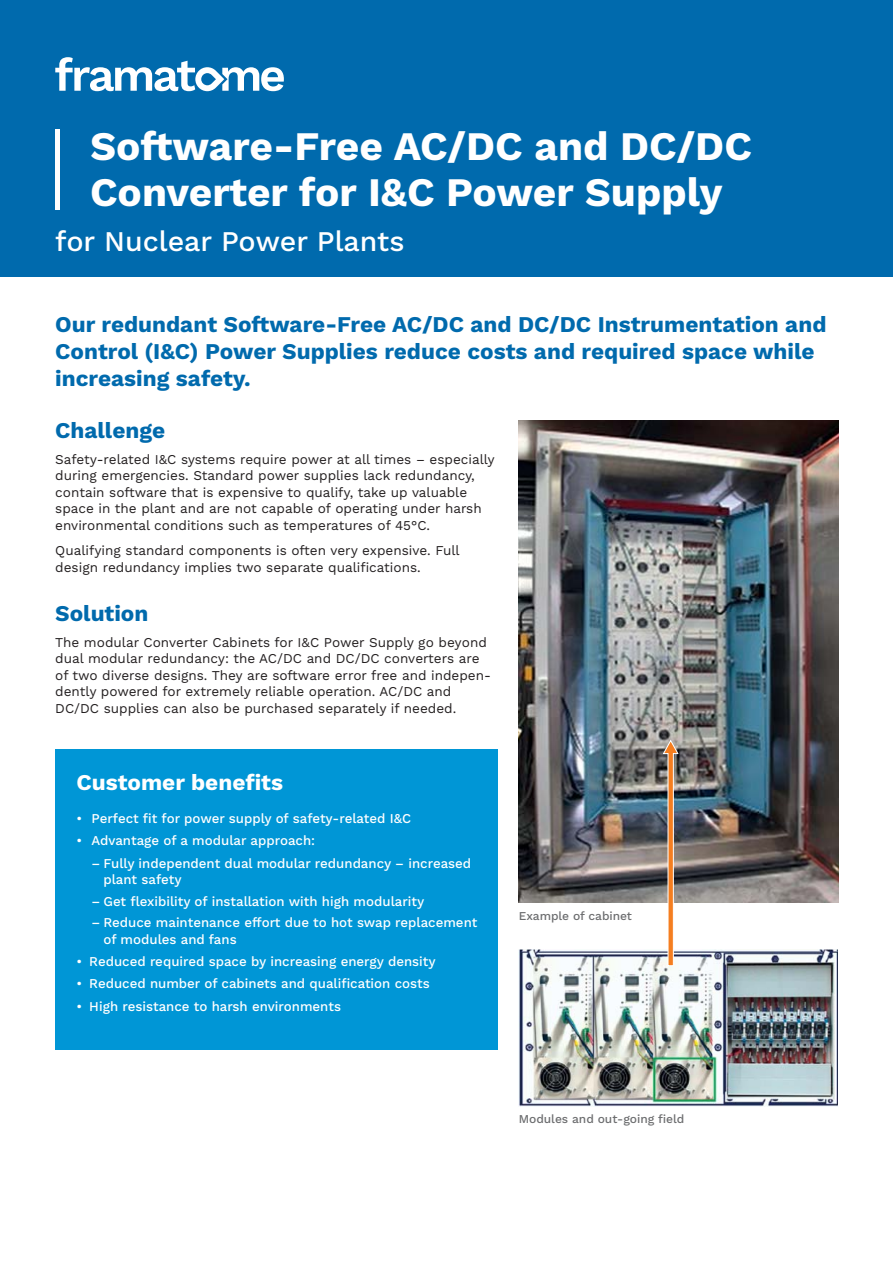
<style>
.page{position:relative;width:893px;height:1263px;background:#fff}
.page>*{position:absolute;margin:0;border:0;box-sizing:border-box;transform-origin:0 0}
.t1{font:700 40.5px/46.5px "Work Sans";color:#fff}
.t2{font:500 28.5px "Work Sans";color:#fff}
.t3{font:700 22.5px/27px "Work Sans";color:#006aad}
.t4{font:700 22.5px "Work Sans";color:#fff}
.t5{font:13.5px/16.5px "Work Sans";color:#231f20}
.t6{font:500 13.5px/16.5px "Work Sans";color:#fff}
.t7{font:500 12px "Work Sans";letter-spacing:-.005em;color:#6d6e70}
</style>
<div class="page">
<div style="left:0;top:0;width:893px;height:276px;background:#006aad"></div>
<svg style="left:55px;top:57px;width:229px;height:34px"></svg>
<img style="left:519px;top:421px;width:319px;height:481px">
<div style="left:55px;top:750px;width:442px;height:300px;background:#0096d6"></div>
<div style="left:55px;top:129px;width:5px;height:80px;background:#fff"></div>
<img style="left:519px;top:949px;width:319px;height:158px">
<svg style="left:662px;top:739px;width:17px;height:227px"></svg>
<h1 class="t1" style="left:90px;top:126px;width:663px">Software-Free AC/DC and DC/DC<br>Converter for I&amp;C Power Supply</h1>
<h2 class="t2" style="left:55px;top:230px;width:351px">for Nuclear Power Plants</h2>
<h3 class="t3" style="left:55px;top:312px;width:773px">Our redundant Software-Free AC/DC and DC/DC Instrumentation and<br>Control (I&amp;C) Power Supplies reduce costs and required space while increasing safety.</h3>
<h3 class="t3" style="left:55px;top:419px;width:111px">Challenge</h3>
<p class="t5" style="left:55px;top:452px;width:441px">Safety-related I&amp;C systems require power at all times – especially during emergencies. Standard power supplies lack redundancy, contain software that is expensive to qualify, take up valuable space in the plant and are not capable of operating under harsh environmental conditions such as temperatures of 45°C.</p>
<p class="t5" style="left:55px;top:543px;width:406px">Qualifying standard components is often very expensive. Full design redundancy implies two separate qualifications.</p>
<h3 class="t3" style="left:55px;top:602px;width:95px">Solution</h3>
<p class="t5" style="left:55px;top:635px;width:437px">The modular Converter Cabinets for I&amp;C Power Supply go beyond dual modular redundancy: the AC/DC and DC/DC converters are of two diverse designs. They are software error free and indepen&shy;dently powered for extremely reliable operation. AC/DC and DC/DC supplies can also be purchased separately if needed.</p>
<h3 class="t4" style="left:77px;top:774px;width:208px">Customer benefits</h3>
<p class="t6" style="left:77px;top:811px;width:336px">• Perfect fit for power supply of safety-related I&amp;C</p>
<p class="t6" style="left:77px;top:834px;width:240px">• Advantage of a modular approach:</p>
<p class="t6" style="left:104px;top:856px;width:369px;text-indent:-12px">– Fully independent dual modular redundancy – increased plant safety</p>
<p class="t6" style="left:92px;top:894px;width:334px">– Get flexibility of installation with high modularity</p>
<p class="t6" style="left:104px;top:916px;width:375px;text-indent:-12px">– Reduce maintenance effort due to hot swap replacement of modules and fans</p>
<p class="t6" style="left:77px;top:954px;width:361px">• Reduced required space by increasing energy density</p>
<p class="t6" style="left:77px;top:977px;width:355px">• Reduced number of cabinets and qualification costs</p>
<p class="t6" style="left:77px;top:999px;width:266px">• High resistance to harsh environments</p>
<p class="t7" style="left:519px;top:911px;width:115px">Example of cabinet</p>
<p class="t7" style="left:519px;top:1114px;width:167px">Modules and out-going field</p>
</div>
